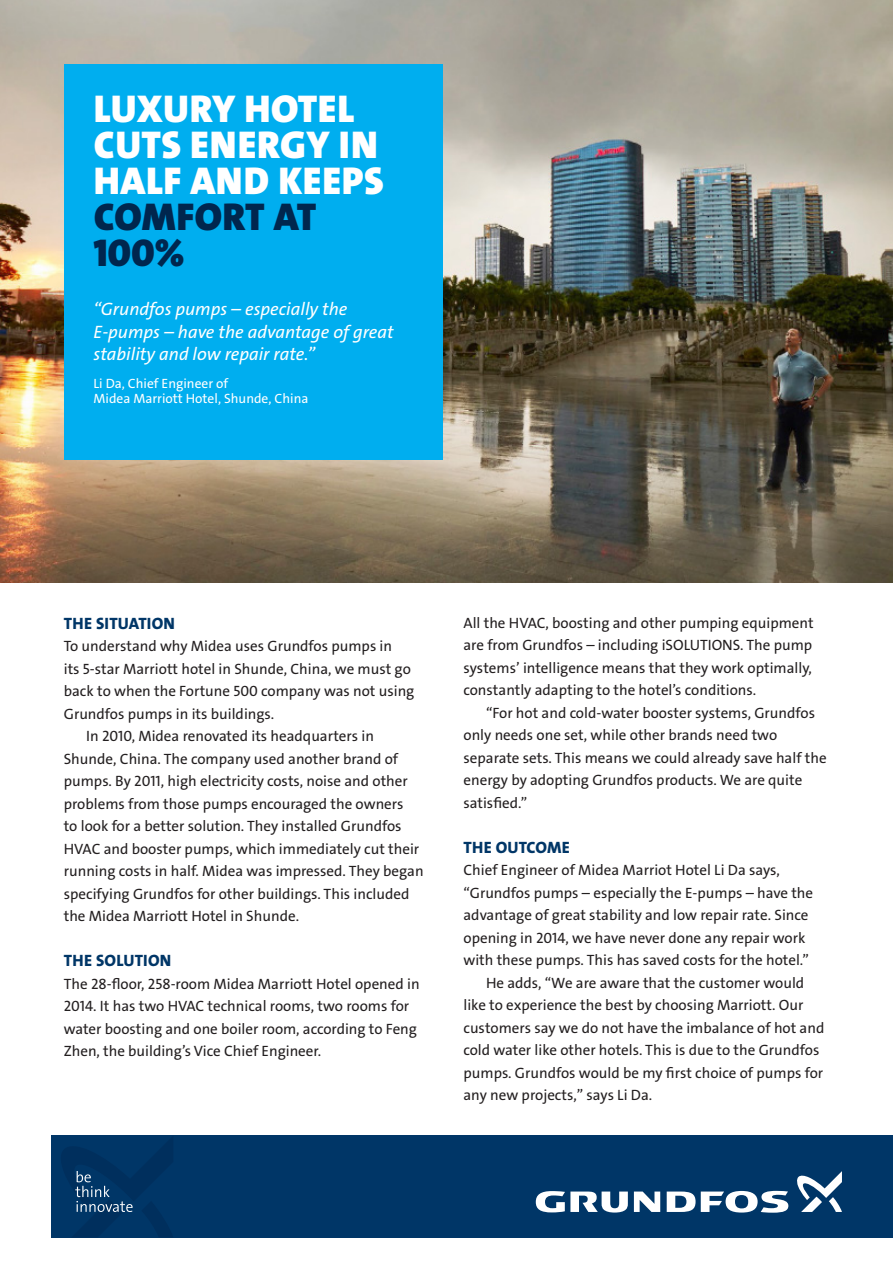
<style>
.page{position:relative;width:893px;height:1263px;background:#fff}
.page>*{position:absolute;margin:0;border:0;box-sizing:border-box;transform-origin:0 0}
.Header_26_24{font:39px/36px "Grundfos The Sans V2 OT 9 BL";letter-spacing:.015em;color:#fff}
.t1{font:18px/22.5px "Grundfos The Sans V2 OT 5 R Italic";color:#fff}
.Subheader{font:16.5px "Grundfos The Sans V2 OT 8 XB";letter-spacing:.015em;color:#003667}
.Body_Black_indent{font:15px/22.5px "Grundfos The Sans V2 OT 5 R";color:#231f20}
.Body_black{font:15px/22.5px "Grundfos The Sans V2 OT 5 R";color:#231f20}
.t2{font:13.5px/15px "Grundfos The Sans V2 OT 5 R";color:#fff}
.s1{color:#00264e}
</style>
<div class="page">
<img style="left:0;top:0;width:893px;height:583px">
<div style="left:64px;top:64px;width:378px;height:395px;background:#00aeef"></div>
<div style="left:51px;top:1135px;width:842px;height:102px;background:#003667"></div>
<svg style="left:634px;top:1191px;width:26px;height:21px"></svg>
<svg style="left:536px;top:1191px;width:92px;height:21px"></svg>
<svg style="left:667px;top:1191px;width:121px;height:22px"></svg>
<svg style="left:797px;top:1171px;width:45px;height:41px"></svg>
<svg style="left:75px;top:1171px;width:58px;height:41px"></svg>
<p class="Header_26_24" style="left:94px;top:92px;width:292px">LUXURY HOTEL<br>CUTS ENERGY IN<br>HALF AND KEEPS<br><span class="s1">COMFORT AT<br>100%</span></p>
<p class="t1" style="left:94px;top:298px;width:302px">“Grundfos pumps – especially the<br>E-pumps – have the advantage of great stability and low repair rate.”</p>
<p class="t2" style="left:94px;top:376px;width:216px">Li Da, Chief Engineer of<br>Midea Marriott Hotel, Shunde, China</p>
<p class="Subheader" style="left:64px;top:613px;width:113px">THE SITUATION</p>
<p class="Body_black" style="left:64px;top:635px;width:352px">To understand why Midea uses Grundfos pumps in<br>its 5-star Marriott hotel in Shunde, China, we must go back to when the Fortune 500 company was not using Grundfos pumps in its buildings.</p>
<p class="Body_Black_indent" style="left:64px;top:725px;width:361px;text-indent:22px">In 2010, Midea renovated its headquarters in Shunde, China. The company used another brand of pumps. By 2011, high electricity costs, noise and other problems from those pumps encouraged the owners<br>to look for a better solution. They installed Grundfos HVAC and booster pumps, which immediately cut their running costs in half. Midea was impressed. They began specifying Grundfos for other buildings. This included the Midea Marriott Hotel in Shunde.</p>
<p class="Subheader" style="left:64px;top:950px;width:109px">THE SOLUTION</p>
<p class="Body_black" style="left:64px;top:973px;width:357px">The 28-floor, 258-room Midea Marriott Hotel opened in 2014. It has two HVAC technical rooms, two rooms for water boosting and one boiler room, according to Feng Zhen, the building’s Vice Chief Engineer.</p>
<p class="Body_black" style="left:463px;top:611px;width:352px">All the HVAC, boosting and other pumping equipment are from Grundfos – including iSOLUTIONS. The pump systems’ intelligence means that they work optimally, constantly adapting to the hotel’s conditions.</p>
<p class="Body_Black_indent" style="left:463px;top:701px;width:365px;text-indent:22px">“For hot and cold-water booster systems, Grundfos only needs one set, while other brands need two separate sets. This means we could already save half the energy by adopting Grundfos products. We are quite satisfied.”</p>
<p class="Subheader" style="left:464px;top:836px;width:108px">THE OUTCOME</p>
<p class="Body_black" style="left:463px;top:859px;width:351px">Chief Engineer of Midea Marriot Hotel Li Da says, “Grundfos pumps – especially the E-pumps – have the advantage of great stability and low repair rate. Since opening in 2014, we have never done any repair work with these pumps. This has saved costs for the hotel.”</p>
<p class="Body_Black_indent" style="left:463px;top:971px;width:362px;text-indent:22px">He adds, “We are aware that the customer would like to experience the best by choosing Marriott. Our customers say we do not have the imbalance of hot and cold water like other hotels. This is due to the Grundfos pumps. Grundfos would be my first choice of pumps for any new projects,” says Li Da.</p>
</div>
